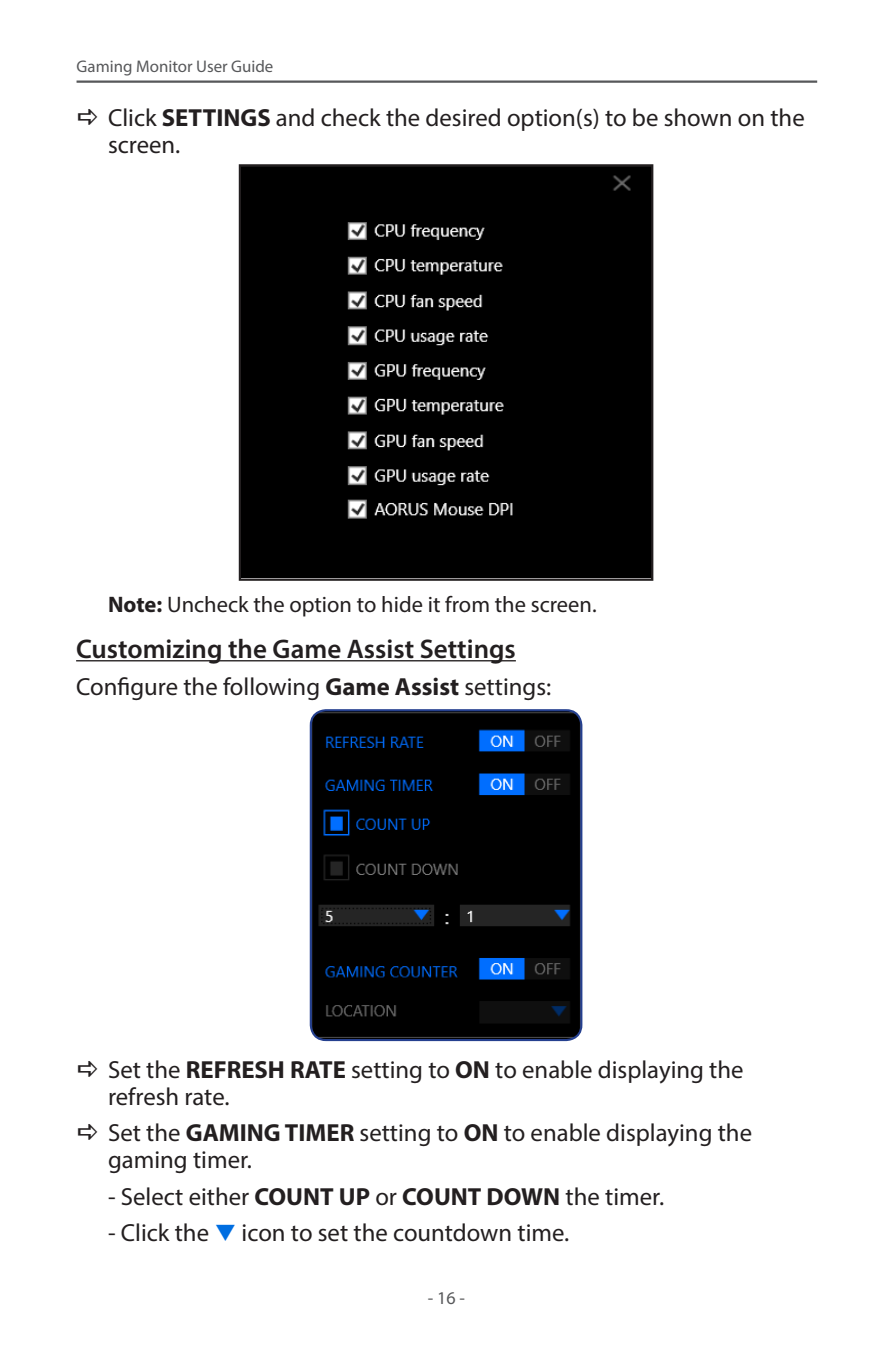
<style>
.page{position:relative;width:893px;height:1346px;background:#fff}
.page>*{position:absolute;margin:0;border:0;box-sizing:border-box;transform-origin:0 0}
.Body{font:600 27px "Myriad Pro";color:#231f20}
.Bullet_check_2{font:24.75px/27px "Myriad Pro";color:#231f20}
.Body-2{font:24.75px "Myriad Pro";color:#231f20}
.t1{font:22.5px "Myriad Pro";color:#231f20}
.t2{font:18px "Myriad Pro";color:#57585a}
.t3{font:16.88px "Myriad Pro";color:#57585a}
.s1{font-weight:700}
.s2{color:#006ee1}
</style>
<div class="page">
<hr style="left:77px;top:80px;width:740px;height:3px;background:#57585a">
<hr style="left:76px;top:660px;width:440px;height:1px;background:#231f20">
<img style="left:242px;top:167px;width:408px;height:411px">
<div style="left:239px;top:164px;width:414px;height:417px;border:2px solid #231f20"></div>
<img style="left:311px;top:710px;width:270px;height:330px">
<div style="left:310px;top:709px;width:272px;height:332px;border:2px solid #25408f;border-radius:15px"></div>
<p class="t3" style="left:77px;top:56px;width:198px">Gaming Monitor User Guide</p>
<p class="Bullet_check_2" style="left:108px;top:104px;width:698px">Click <span class="s1">SETTINGS</span> and check the desired option(s) to be shown on the screen.</p>
<p class="t1" style="left:108px;top:590px;width:490px"><span class="s1">Note:</span> Uncheck the option to hide it from the screen.</p>
<p class="Body" style="left:76px;top:632px;width:441px">Customizing the Game Assist Settings</p>
<p class="Body-2" style="left:76px;top:671px;width:477px">Configure the following <span class="s1">Game Assist</span> settings:</p>
<p class="Bullet_check_2" style="left:108px;top:1055px;width:637px">Set the <span class="s1">REFRESH RATE</span> setting to <span class="s1">ON</span> to enable displaying the refresh rate.</p>
<p class="Bullet_check_2" style="left:108px;top:1119px;width:646px">Set the <span class="s1">GAMING TIMER</span> setting to <span class="s1">ON</span> to enable displaying the gaming timer.</p>
<p class="Bullet_check_2" style="left:108px;top:1182px;width:558px">- Select either <span class="s1">COUNT UP</span> or <span class="s1">COUNT DOWN</span> the timer.</p>
<p class="Bullet_check_2" style="left:108px;top:1219px;width:463px">- Click the <span class="s2">❑</span> icon to set the countdown time.</p>
<p class="t2" style="left:428px;top:1287px;width:39px">- 16 -</p>
</div>
